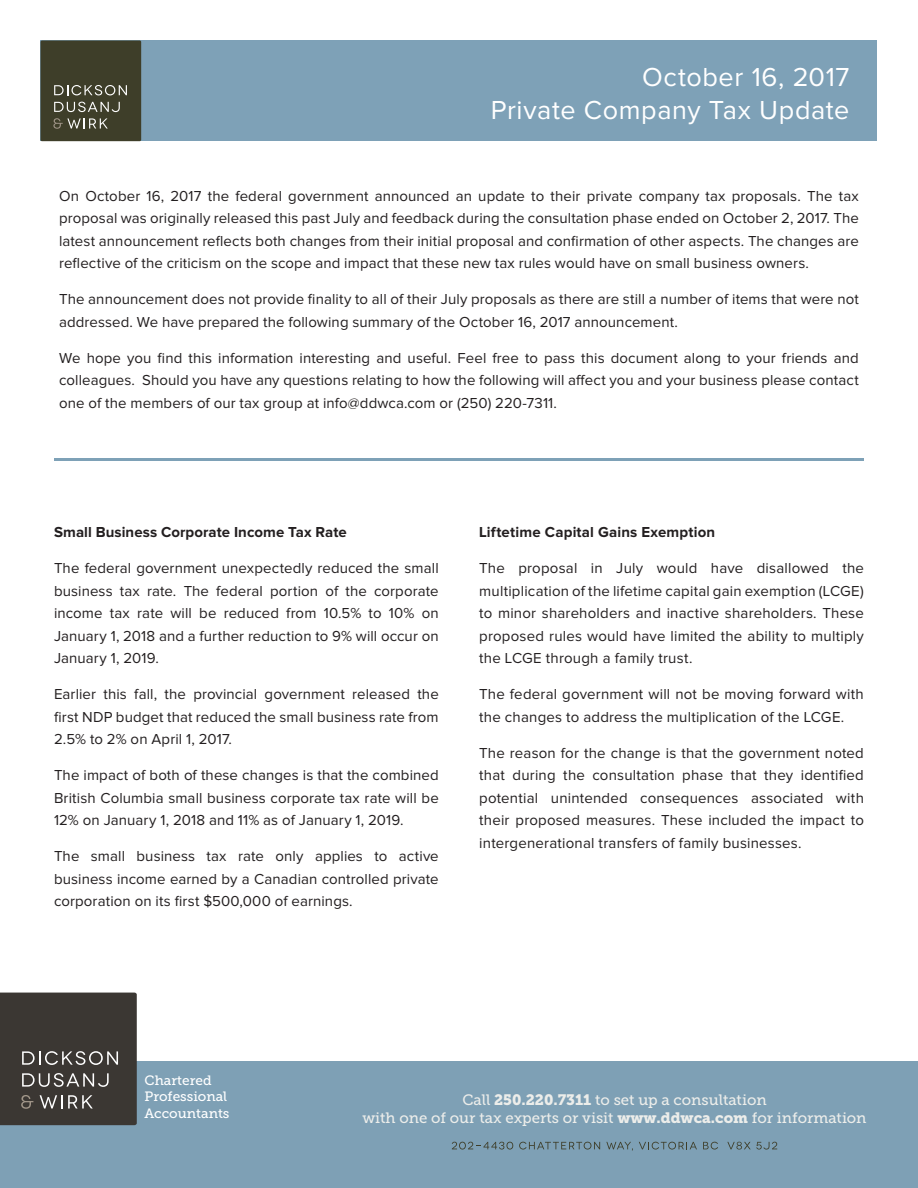
<style>
.page{position:relative;width:918px;height:1188px;background:#fff}
.page>*{position:absolute;margin:0;border:0;box-sizing:border-box;transform-origin:0 0}
.t1{font:27px/32.4px "Proxima Nova";letter-spacing:.02em;color:#fff;text-align:right}
.BODY_COPY{font:15px/22.5px "Proxima Nova";letter-spacing:.01em;color:#231f20;text-align:justify}
.t2{font:15px/18px "Museo Slab 500";color:#ecedea;text-align:center}
.BODY_COPY-2{font:700 15px "Proxima Nova";letter-spacing:.01em;color:#231f20}
.t3{font:13.5px "Museo Slab 500";color:#fff}
.s1{font-family:"Museo Slab 900"}
</style>
<div class="page">
<div style="left:40px;top:40px;width:838px;height:101px;background:#7ea1b7"></div>
<div style="left:40px;top:41px;width:101px;height:100px;background:#3e3e29;border-radius:2px"></div>
<svg style="left:54px;top:85px;width:73px;height:10px"></svg>
<svg style="left:54px;top:102px;width:66px;height:10px"></svg>
<svg style="left:53px;top:118px;width:55px;height:11px"></svg>
<div style="left:0;top:1061px;width:918px;height:127px;background:#7ea0b5"></div>
<svg style="left:0;top:993px;width:137px;height:132px;background:#45413d"></svg>
<svg style="left:452px;top:1142px;width:61px;height:8px"></svg>
<svg style="left:519px;top:1142px;width:81px;height:8px"></svg>
<svg style="left:606px;top:1142px;width:27px;height:9px"></svg>
<svg style="left:639px;top:1142px;width:58px;height:8px"></svg>
<svg style="left:703px;top:1142px;width:15px;height:8px"></svg>
<svg style="left:727px;top:1142px;width:50px;height:8px"></svg>
<hr style="left:54px;top:458px;width:810px;height:3px;background:#7ea1b7">
<p class="t1" style="left:491px;top:62px;width:360px">October 16, 2017<br>Private Company Tax Update</p>
<p class="BODY_COPY" style="left:59px;top:185px;width:801px">On October 16, 2017 the federal government announced an update to their private company tax proposals. The tax proposal was originally released this past July and feedback during the consultation phase ended on October 2, 2017. The latest announcement reflects both changes from their initial proposal and confirmation of other aspects. The changes are reflective of the criticism on the scope and impact that these new tax rules would have on small business owners.</p>
<p class="BODY_COPY" style="left:59px;top:288px;width:801px">The announcement does not provide finality to all of their July proposals as there are still a number of items that were not addressed. We have prepared the following summary of the October 16, 2017 announcement.</p>
<p class="BODY_COPY" style="left:59px;top:347px;width:801px">We hope you find this information interesting and useful. Feel free to pass this document along to your friends and colleagues. Should you have any questions relating to how the following will affect you and your business please contact one of the members of our tax group at info@ddwca.com or (250) 220-7311.</p>
<p class="BODY_COPY-2" style="left:54px;top:524px;width:294px">Small Business Corporate Income Tax Rate</p>
<p class="BODY_COPY" style="left:54px;top:557px;width:386px">The federal government unexpectedly reduced the small business tax rate. The federal portion of the corporate income tax rate will be reduced from 10.5% to 10% on January 1, 2018 and a further reduction to 9% will occur on January 1, 2019.</p>
<p class="BODY_COPY" style="left:54px;top:683px;width:386px">Earlier this fall, the provincial government released the first NDP budget that reduced the small business rate from 2.5% to 2% on April 1, 2017.</p>
<p class="BODY_COPY" style="left:54px;top:764px;width:386px">The impact of both of these changes is that the combined British Columbia small business corporate tax rate will be 12% on January 1, 2018 and 11% as of January 1, 2019.</p>
<p class="BODY_COPY" style="left:54px;top:845px;width:386px">The small business tax rate only applies to active business income earned by a Canadian controlled private corporation on its first $500,000 of earnings.</p>
<p class="BODY_COPY-2" style="left:479px;top:524px;width:238px">Liftetime Capital Gains Exemption</p>
<p class="BODY_COPY" style="left:479px;top:557px;width:386px">The proposal in July would have disallowed the multiplication of the lifetime capital gain exemption (LCGE) to minor shareholders and inactive shareholders. These proposed rules would have limited the ability to multiply the LCGE through a family trust.</p>
<p class="BODY_COPY" style="left:479px;top:683px;width:386px">The federal government will not be moving forward with the changes to address the multiplication of the LCGE.</p>
<p class="BODY_COPY" style="left:479px;top:742px;width:386px">The reason for the change is that the government noted that during the consultation phase that they identified potential unintended consequences associated with their proposed measures. These included the impact to intergenerational transfers of family businesses.</p>
<p class="t3" style="left:145px;top:1073px;width:69px">Chartered</p>
<p class="t3" style="left:145px;top:1089px;width:84px">Professional</p>
<p class="t3" style="left:145px;top:1106px;width:86px">Accountants</p>
<p class="t2" style="left:362px;top:1091px;width:506px">Call <span class="s1">250.220.7311</span> to set up a consultation<br>with one of our tax experts or visit <span class="s1">www.ddwca.com</span> for information</p>
</div>
